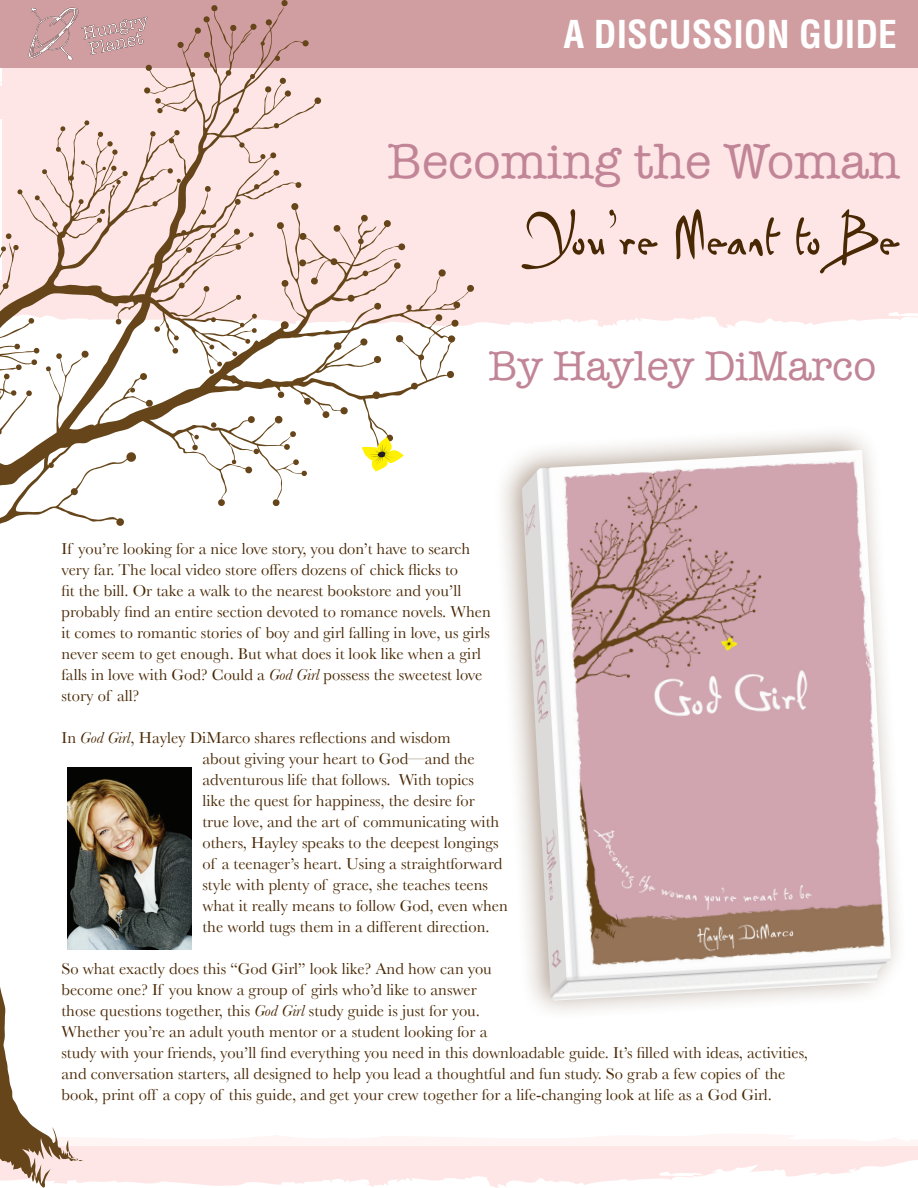
<style>
.page{position:relative;width:918px;height:1188px;background:#fff}
.page>*{position:absolute;margin:0;border:0;box-sizing:border-box;transform-origin:0 0}
.t1{font:75px "P22 Da Vinci Forward";color:#492804}
.t2{font:49.8px "American Typewriter";color:#c18597}
.t3{font:42px "American Typewriter";color:#c18597}
.t4{font:700 condensed 37.5px "Helvetica";color:#fff}
.t5{font:16.5px/21px "Baskerville";color:#492804}
.s1{font-style:italic}
</style>
<div class="page">
<svg style="left:83px;top:1146px;width:835px;height:42px;fill:#fde6e5"></svg>
<div style="left:490px;top:421px;width:428px;height:610px;background:#634327;opacity:.5"></div>
<img style="left:522px;top:476px;width:369px;height:525px">
<img style="left:83px;top:768px;width:109px;height:181px">
<div style="left:0;top:0;width:918px;height:67px;background:#d09ea1"></div>
<svg style="left:0;top:7px;width:284px;height:519px"></svg>
<div style="left:116px;top:518px;width:8px;height:8px;background:#654519;border-radius:50%"></div>
<svg style="left:272px;top:499px;width:8px;height:8px"></svg>
<svg style="left:218px;top:499px;width:7px;height:7px"></svg>
<div style="left:71px;top:488px;width:7px;height:7px;background:#654519;border-radius:50%"></div>
<svg style="left:281px;top:0;width:7px;height:8px"></svg>
<svg style="left:265px;top:19px;width:7px;height:7px"></svg>
<div style="left:250px;top:23px;width:7px;height:7px;background:#654519;border-radius:50%"></div>
<svg style="left:230px;top:24px;width:7px;height:7px"></svg>
<svg style="left:203px;top:5px;width:15px;height:18px"></svg>
<div style="left:194px;top:27px;width:7px;height:7px;background:#654519;border-radius:3px"></div>
<svg style="left:0;top:40px;width:918px;height:436px"></svg>
<svg style="left:0;top:767px;width:83px;height:421px"></svg>
<h3 class="t4" style="left:564px;top:11px;width:335px">A DISCUSSION GUIDE</h3>
<h2 class="t2" style="left:388px;top:124px;width:514px">Becoming the Woman</h2>
<h1 class="t1" style="left:524px;top:194px;width:377px">You’re Meant to Be</h1>
<h3 class="t3" style="left:488px;top:334px;width:390px">By Hayley DiMarco</h3>
<p class="t5" style="left:62px;top:538px;width:431px">If you’re looking for a nice love story, you don’t have to search very far. The local video store offers dozens of chick flicks to<br>fit the bill. Or take a walk to the nearest bookstore and you’ll probably find an entire section devoted to romance novels. When it comes to romantic stories of boy and girl falling in love, us girls never seem to get enough. But what does it look like when a girl falls in love with God? Could a <span class="s1">God Girl</span> possess the sweetest love story of all?</p>
<p class="t5" style="left:202px;top:727px;width:307px;text-indent:-141px">In <span class="s1">God Girl</span>, Hayley DiMarco shares reflections and wisdom<br>about giving your heart to God—and the adventurous life that follows. With topics<br>like the quest for happiness, the desire for<br>true love, and the art of communicating with others, Hayley speaks to the deepest longings of a teenager’s heart. Using a straightforward style with plenty of grace, she teaches teens what it really means to follow God, even when the world tugs them in a different direction.</p>
<p class="t5" style="left:62px;top:958px;width:748px">So what exactly does this “God Girl” look like? And how can you<br>become one? If you know a group of girls who’d like to answer<br>those questions together, this <span class="s1">God Girl</span> study guide is just for you.<br>Whether you’re an adult youth mentor or a student looking for a<br>study with your friends, you’ll find everything you need in this downloadable guide. It’s filled with ideas, activities, and conversation starters, all designed to help you lead a thoughtful and fun study. So grab a few copies of the book, print off a copy of this guide, and get your crew together for a life-changing look at life as a God Girl.</p>
</div>
